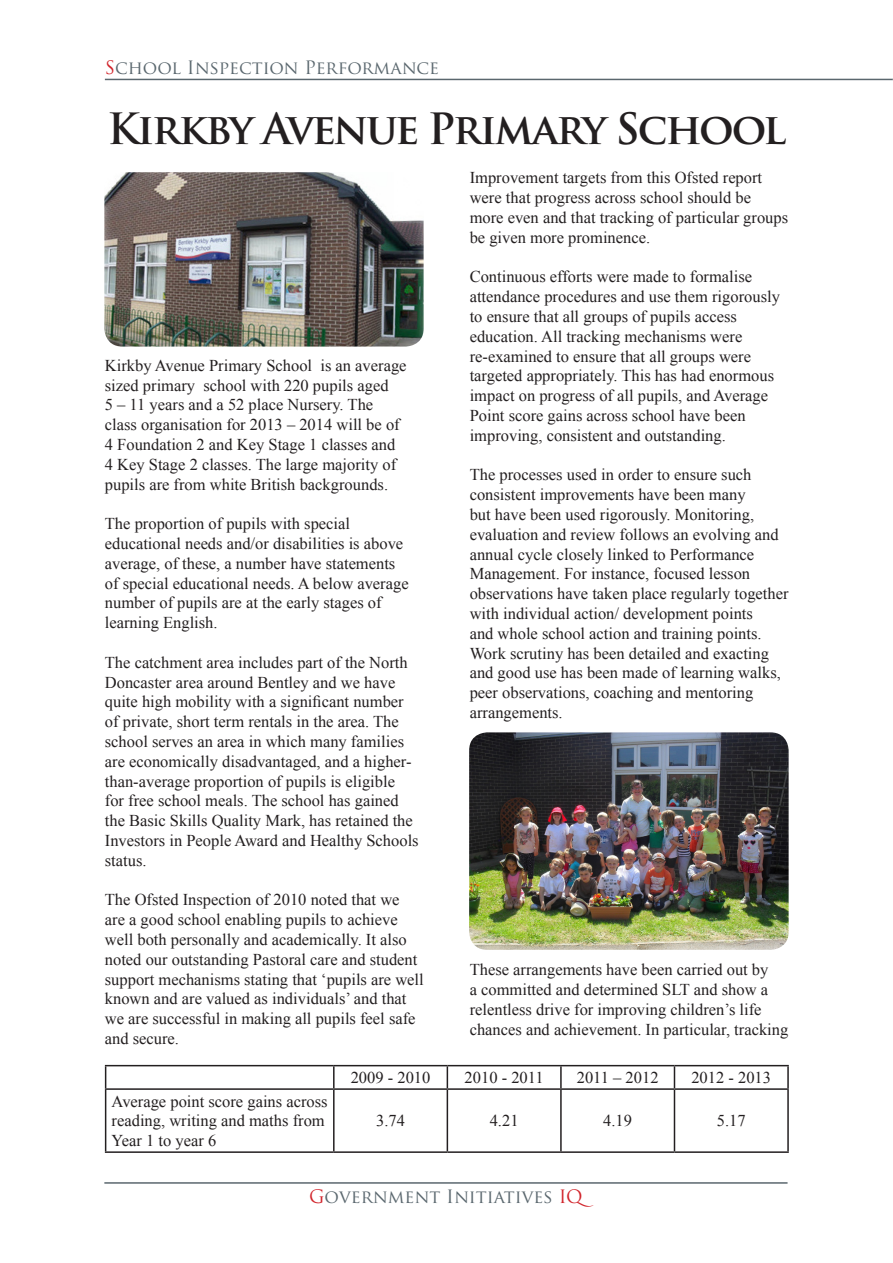
<style>
.page{position:relative;width:893px;height:1263px;background:#fff}
.page>*{position:absolute;margin:0;border:0;box-sizing:border-box;transform-origin:0 0}
.t1{font:700 42px "Trajan Pro";letter-spacing:-.05em;color:#231f20}
.t2{font:18px "Trajan Pro";color:#5a676e}
.t3{font:16.5px/19.8px "Times New Roman";color:#231f20}
.s1{color:#d1232a}
</style>
<div class="page">
<hr style="left:105px;top:79px;width:788px;height:1px;background:#5a676e">
<hr style="left:104px;top:1182px;width:684px;height:2px;background:#5a676e">
<hr style="left:105px;top:1065px;width:229px;height:1px;background:#231f20">
<svg style="left:105px;top:1066px;width:1px;height:22px"></svg>
<hr style="left:334px;top:1065px;width:113px;height:1px;background:#231f20">
<hr style="left:333px;top:1066px;width:2px;height:22px;background:#231f20">
<hr style="left:447px;top:1065px;width:114px;height:1px;background:#231f20">
<svg style="left:447px;top:1066px;width:1px;height:22px"></svg>
<hr style="left:561px;top:1065px;width:113px;height:1px;background:#231f20">
<hr style="left:560px;top:1066px;width:2px;height:22px;background:#231f20">
<hr style="left:674px;top:1065px;width:115px;height:1px;background:#231f20">
<svg style="left:674px;top:1066px;width:1px;height:22px"></svg>
<hr style="left:787px;top:1066px;width:2px;height:22px;background:#231f20">
<hr style="left:105px;top:1088px;width:229px;height:2px;background:#231f20">
<hr style="left:105px;top:1090px;width:1px;height:61px;background:#231f20">
<hr style="left:334px;top:1088px;width:113px;height:2px;background:#231f20">
<hr style="left:333px;top:1090px;width:2px;height:61px;background:#231f20">
<hr style="left:447px;top:1088px;width:114px;height:2px;background:#231f20">
<hr style="left:447px;top:1090px;width:1px;height:61px;background:#231f20">
<hr style="left:561px;top:1088px;width:113px;height:2px;background:#231f20">
<hr style="left:560px;top:1090px;width:2px;height:61px;background:#231f20">
<hr style="left:674px;top:1088px;width:115px;height:2px;background:#231f20">
<hr style="left:674px;top:1090px;width:1px;height:61px;background:#231f20">
<hr style="left:787px;top:1090px;width:2px;height:61px;background:#231f20">
<hr style="left:105px;top:1151px;width:229px;height:2px;background:#231f20">
<hr style="left:334px;top:1151px;width:113px;height:2px;background:#231f20">
<hr style="left:447px;top:1151px;width:114px;height:2px;background:#231f20">
<hr style="left:561px;top:1151px;width:113px;height:2px;background:#231f20">
<hr style="left:674px;top:1151px;width:115px;height:2px;background:#231f20">
<img style="left:104px;top:172px;width:320px;height:175px">
<img style="left:469px;top:732px;width:320px;height:218px">
<p class="t2" style="left:105px;top:56px;width:336px"><span class="s1">S</span>chool Inspection Performance</p>
<p class="t1" style="left:107px;top:103px;width:681px">Kirkby Avenue Primary School</p>
<p class="t3" style="left:105px;top:355px;width:303px">Kirkby Avenue Primary School is an average sized primary school with 220 pupils aged<br>5 – 11 years and a 52 place Nursery. The class organisation for 2013 – 2014 will be of 4 Foundation 2 and Key Stage 1 classes and 4 Key Stage 2 classes. The large majority of pupils are from white British backgrounds.</p>
<p class="t3" style="left:105px;top:513px;width:305px">The proportion of pupils with special educational needs and/or disabilities is above average, of these, a number have statements of special educational needs. A below average number of pupils are at the early stages of learning English.</p>
<p class="t3" style="left:105px;top:652px;width:315px">The catchment area includes part of the North Doncaster area around Bentley and we have quite high mobility with a significant number of private, short term rentals in the area. The school serves an area in which many families are economically disadvantaged, and a higher&shy;than-average proportion of pupils is eligible<br>for free school meals. The school has gained the Basic Skills Quality Mark, has retained the Investors in People Award and Healthy Schools status.</p>
<p class="t3" style="left:105px;top:890px;width:320px">The Ofsted Inspection of 2010 noted that we are a good school enabling pupils to achieve well both personally and academically. It also noted our outstanding Pastoral care and student support mechanisms stating that ‘pupils are well known and are valued as individuals’ and that we are successful in making all pupils feel safe and secure.</p>
<p class="t3" style="left:470px;top:168px;width:320px">Improvement targets from this Ofsted report were that progress across school should be more even and that tracking of particular groups be given more prominence.</p>
<p class="t3" style="left:470px;top:267px;width:312px">Continuous efforts were made to formalise attendance procedures and use them rigorously to ensure that all groups of pupils access education. All tracking mechanisms were re-examined to ensure that all groups were targeted appropriately. This has had enormous impact on progress of all pupils, and Average Point score gains across school have been improving, consistent and outstanding.</p>
<p class="t3" style="left:470px;top:465px;width:320px">The processes used in order to ensure such consistent improvements have been many<br>but have been used rigorously. Monitoring, evaluation and review follows an evolving and annual cycle closely linked to Performance Management. For instance, focused lesson observations have taken place regularly together with individual action/ development points<br>and whole school action and training points.<br>Work scrutiny has been detailed and exacting and good use has been made of learning walks, peer observations, coaching and mentoring arrangements.</p>
<p class="t3" style="left:470px;top:960px;width:320px">These arrangements have been carried out by<br>a committed and determined SLT and show a relentless drive for improving children’s life chances and achievement. In particular, tracking</p>
<p class="t3" style="left:112px;top:1091px;width:217px">Average point score gains across reading, writing and maths from<br>Year 1 to year 6</p>
<p class="t3" style="left:351px;top:1067px;width:81px">2009 - 2010</p>
<p class="t3" style="left:465px;top:1067px;width:81px">2010 - 2011</p>
<p class="t3" style="left:577px;top:1067px;width:83px">2011 – 2012</p>
<p class="t3" style="left:691px;top:1067px;width:81px">2012 - 2013</p>
<p class="t3" style="left:376px;top:1111px;width:30px">3.74</p>
<p class="t3" style="left:490px;top:1111px;width:30px">4.21</p>
<p class="t3" style="left:603px;top:1111px;width:30px">4.19</p>
<p class="t3" style="left:717px;top:1111px;width:30px">5.17</p>
<p class="t2" style="left:309px;top:1185px;width:286px"><span class="s1">G</span>overnment Initiatives <span class="s1">IQ</span></p>
</div>
